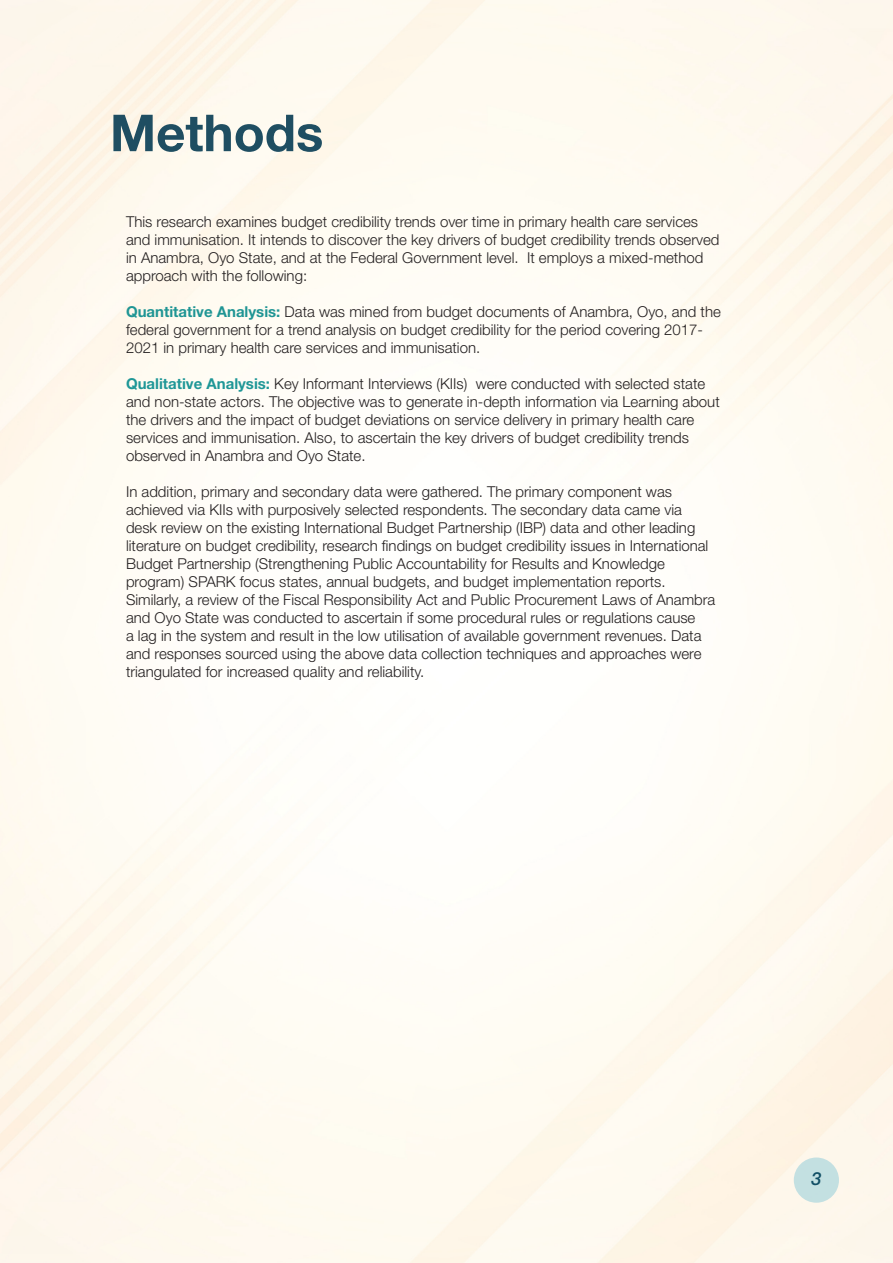
<style>
.page{position:relative;width:893px;height:1263px;background:#fff}
.page>*{position:absolute;margin:0;border:0;box-sizing:border-box;transform-origin:0 0}
.t1{font:700 51px "Helvetica Neue LT Pro";color:#1f4e62}
.t2{font:italic 500 18px "Helvetica Neue LT Pro";color:#114f65}
.t3{font:300 15px/18px "Helvetica Neue LT Pro";color:#231f20}
.s1{font-weight:700;color:#1f9594}
.s2{font-weight:700;color:#1f9797}
</style>
<div class="page">
<div style="left:794px;top:1157px;width:45px;height:46px;background:#bedee1;border-radius:50%"></div>
<p class="t1" style="left:110px;top:101px;width:215px">Methods</p>
<p class="t3" style="left:126px;top:212px;width:595px">This research examines budget credibility trends over time in primary health care services and immunisation. It intends to discover the key drivers of budget credibility trends observed in Anambra, Oyo State, and at the Federal Government level. It employs a mixed-method approach with the following:</p>
<p class="t3" style="left:126px;top:302px;width:596px"><span class="s1">Quantitative Analysis:</span> Data was mined from budget documents of Anambra, Oyo, and the federal government for a trend analysis on budget credibility for the period covering 2017-<br>2021 in primary health care services and immunisation.</p>
<p class="t3" style="left:126px;top:374px;width:595px"><span class="s2">Qualitative Analysis:</span> Key Informant Interviews (KIIs) were conducted with selected state and non-state actors. The objective was to generate in-depth information via Learning about the drivers and the impact of budget deviations on service delivery in primary health care services and immunisation. Also, to ascertain the key drivers of budget credibility trends observed in Anambra and Oyo State.</p>
<p class="t3" style="left:126px;top:482px;width:591px">In addition, primary and secondary data were gathered. The primary component was achieved via KIIs with purposively selected respondents. The secondary data came via desk review on the existing International Budget Partnership (IBP) data and other leading literature on budget credibility, research findings on budget credibility issues in International Budget Partnership (Strengthening Public Accountability for Results and Knowledge program) SPARK focus states, annual budgets, and budget implementation reports.<br>Similarly, a review of the Fiscal Responsibility Act and Public Procurement Laws of Anambra and Oyo State was conducted to ascertain if some procedural rules or regulations cause<br>a lag in the system and result in the low utilisation of available government revenues. Data and responses sourced using the above data collection techniques and approaches were triangulated for increased quality and reliability.</p>
<p class="t2" style="left:811px;top:1168px;width:12px">3</p>
</div>
